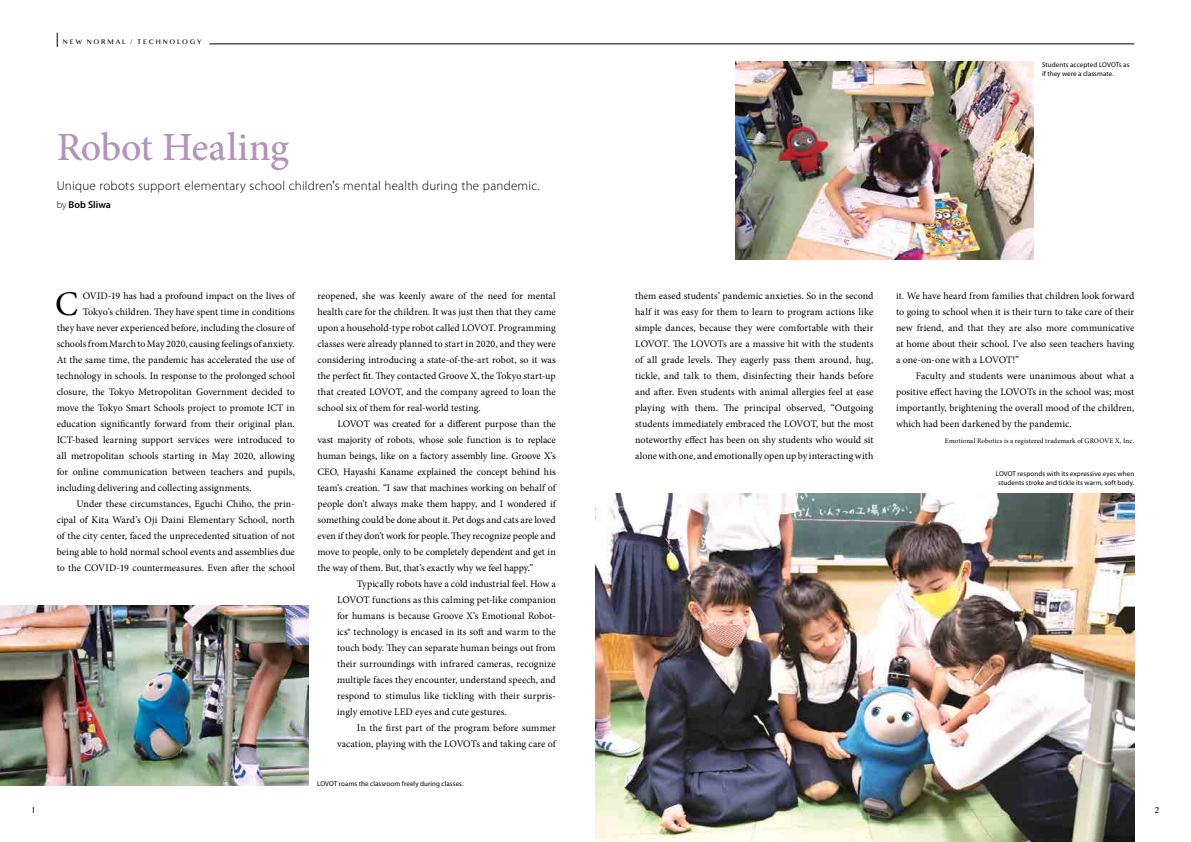
<style>
.page{position:relative;width:1191px;height:842px;background:#fff}
.page>*{position:absolute;margin:0;border:0;box-sizing:border-box;transform-origin:0 0}
.t1{font:500 40px "Minion Pro";letter-spacing:-.01em;color:#b392bb}
.t2{font:34.6px "Minion Pro";color:#000}
.t3{font:300 13px "Myriad Pro";letter-spacing:.015em;color:#000}
.t4{font:10px/16px "Minion Pro";color:#000;text-align:justify}
.t5{font:600 10px "Myriad Pro";color:#000}
.t6{font:10px "Khmer MN";color:#000}
.t7{font:8px "Khmer MN";letter-spacing:.22em;color:#000}
.t8{font:7px/9px "Myriad Pro";letter-spacing:.01em;color:#000}
.t9{font:7px "Minion Pro";letter-spacing:.015em;color:#000}
.s1{font-family:"Helvetica Neue LT Std"}
.s2{font-weight:300}
</style>
<div class="page">
<hr style="left:209px;top:44px;width:925px;height:1px;background:#000">
<svg style="left:57px;top:33px;width:1px;height:14px"></svg>
<img style="left:595px;top:494px;width:539px;height:348px">
<img style="left:0;top:606px;width:309px;height:180px">
<img style="left:736px;top:61px;width:297px;height:199px">
<p class="t7" style="left:63px;top:37px;width:140px">NEW NORMAL / TECHNOLOGY</p>
<h1 class="t1" style="left:57px;top:120px;width:234px">Robot Healing</h1>
<h3 class="t3" style="left:57px;top:178px;width:484px">Unique robots support elementary school children<span class="s1">’</span>s mental health during the pandemic.</h3>
<p class="t5" style="left:57px;top:198px;width:56px"><span class="s2">by</span> Bob Sliwa</p>
<h2 class="t2" style="left:55px;top:281px;width:25px">C</h2>
<p class="t4" style="left:83px;top:288px;width:214px">OVID-19 has had a profound impact on the lives of</p>
<p class="t4" style="left:83px;top:304px;width:214px">Tokyo’s children. They have spent time in conditions</p>
<p class="t4" style="left:57px;top:320px;width:240px">they have never experienced before, including the closure of</p>
<p class="t4" style="left:57px;top:336px;width:240px">schools from March to May 2020, causing feelings of anxiety.</p>
<p class="t4" style="left:57px;top:352px;width:240px">At the same time, the pandemic has accelerated the use of</p>
<p class="t4" style="left:57px;top:368px;width:240px">technology in schools. In response to the prolonged school</p>
<p class="t4" style="left:57px;top:384px;width:240px">closure, the Tokyo Metropolitan Government decided to</p>
<p class="t4" style="left:57px;top:400px;width:240px">move the Tokyo Smart Schools project to promote ICT in</p>
<p class="t4" style="left:57px;top:416px;width:240px">education significantly forward from their original plan.</p>
<p class="t4" style="left:57px;top:432px;width:240px">ICT-based learning support services were introduced to</p>
<p class="t4" style="left:57px;top:448px;width:240px">all metropolitan schools starting in May 2020, allowing</p>
<p class="t4" style="left:57px;top:464px;width:240px">for online communication between teachers and pupils,</p>
<p class="t4" style="left:57px;top:480px;width:196px">including delivering and collecting assignments.</p>
<p class="t4" style="left:77px;top:496px;width:220px">Under these circumstances, Eguchi Chiho, the prin-</p>
<p class="t4" style="left:57px;top:512px;width:240px">cipal of Kita Ward’s Oji Daini Elementary School, north</p>
<p class="t4" style="left:57px;top:528px;width:240px">of the city center, faced the unprecedented situation of not</p>
<p class="t4" style="left:57px;top:544px;width:240px">being able to hold normal school events and assemblies due</p>
<p class="t4" style="left:57px;top:560px;width:240px">to the COVID-19 countermeasures. Even after the school</p>
<p class="t4" style="left:317px;top:288px;width:240px">reopened, she was keenly aware of the need for mental health care for the children. It was just then that they came upon a household-type robot called LOVOT. Programming classes were already planned to start in 2020, and they were considering introducing a state-of-the-art robot, so it was the perfect fit. They contacted Groove X, the Tokyo start-up that created LOVOT, and the company agreed to loan the school six of them for real-world testing.</p>
<p class="t4" style="left:317px;top:416px;width:240px;text-indent:20px">LOVOT was created for a different purpose than the vast majority of robots, whose sole function is to replace human beings, like on a factory assembly line. Groove X’s CEO, Hayashi Kaname explained the concept behind his team’s creation. “I saw that machines working on behalf of people don’t always make them happy, and I wondered if something could be done about it. Pet dogs and cats are loved even if they don’t work for people. They recognize people and move to people, only to be completely dependent and get in the way of them. But, that’s exactly why we feel happy.”</p>
<p class="t4" style="left:337px;top:576px;width:220px;text-indent:20px">Typically robots have a cold industrial feel. How a LOVOT functions as this calming pet-like companion for humans is because Groove X’s Emotional Robot&shy;ics® technology is encased in its soft and warm to the touch body. They can separate human beings out from their surroundings with infrared cameras, recognize multiple faces they encounter, understand speech, and respond to stimulus like tickling with their surpris&shy;ingly emotive LED eyes and cute gestures.</p>
<p class="t4" style="left:337px;top:720px;width:220px;text-align:right">In the first part of the program before summer vacation, playing with the LOVOTs and taking care of</p>
<p class="t8" style="left:317px;top:779px;width:148px">LOVOT roams the classroom freely during classes.</p>
<p class="t8" style="left:1042px;top:60px;width:89px">Students accepted LOVOTs as if they were a classmate.</p>
<p class="t4" style="left:635px;top:288px;width:240px">them eased students’ pandemic anxieties. So in the second half it was easy for them to learn to program actions like simple dances, because they were comfortable with their LOVOT. The LOVOTs are a massive hit with the students of all grade levels. They eagerly pass them around, hug, tickle, and talk to them, disinfecting their hands before and after. Even students with animal allergies feel at ease playing with them. The principal observed, “Outgoing students immediately embraced the LOVOT, but the most noteworthy effect has been on shy students who would sit alone with one, and emotionally open up by interacting with</p>
<p class="t4" style="left:896px;top:288px;width:240px">it. We have heard from families that children look forward to going to school when it is their turn to take care of their new friend, and that they are also more communicative at home about their school. I’ve also seen teachers having a one-on-one with a LOVOT!”</p>
<p class="t4" style="left:896px;top:368px;width:240px;text-indent:20px">Faculty and students were unanimous about what a positive effect having the LOVOTs in the school was; most importantly, brightening the overall mood of the children, which had been darkened by the pandemic.</p>
<p class="t9" style="left:945px;top:436px;width:191px">Emotional Robotics is a registered trademark of GROOVE X, Inc.</p>
<p class="t8" style="left:995px;top:469px;width:140px;text-align:center">LOVOT responds with its expressive eyes when students stroke and tickle its warm, soft body.</p>
<p class="t6" style="left:31px;top:803px;width:6px">1</p>
<p class="t6" style="left:1154px;top:803px;width:6px">2</p>
</div>
